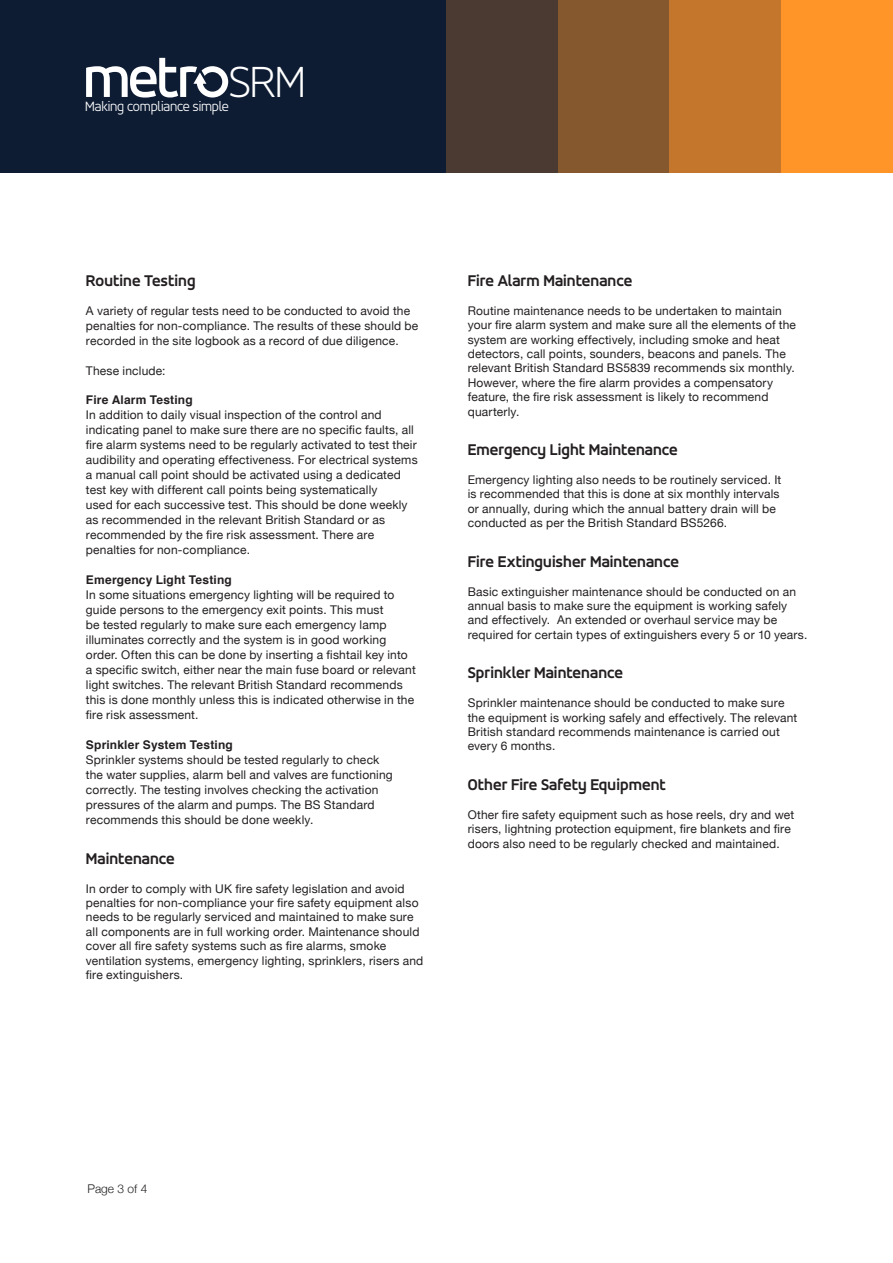
<style>
.page{position:relative;width:893px;height:1263px;background:#fff}
.page>*{position:absolute;margin:0;border:0;box-sizing:border-box;transform-origin:0 0}
.t1{font:500 60.15px "Accord Alternate";color:#fff}
.t2{font:200 46.35px "Accord Alternate";color:#fff}
.Sub_Heading{font:700 16.5px "Accord Alternate";letter-spacing:.005em;color:#231f20}
.Body{font:700 16.5px "Accord Alternate";letter-spacing:.005em;color:#231f20}
.t3{font:300 14.4px "Accord Alternate";letter-spacing:-.01em;color:#fff}
.Body-2{font:12px/14.4px "Helvetica Neue";letter-spacing:.015em;color:#231f20}
.Body-3{font:700 12px "Helvetica";letter-spacing:.015em;color:#231f20}
.t4{font:300 12px "Helvetica Neue";color:#231f20}
</style>
<div class="page">
<div style="left:0;top:0;width:893px;height:173px;background:#0d1c33"></div>
<svg style="left:193px;top:66px;width:35px;height:32px"></svg>
<div style="left:446px;top:0;width:112px;height:173px;background:#4a3a31"></div>
<div style="left:558px;top:0;width:111px;height:173px;background:#86582e"></div>
<div style="left:669px;top:0;width:112px;height:173px;background:#c3762c"></div>
<div style="left:781px;top:0;width:111px;height:173px;background:#ff9429"></div>
<p class="t1" style="left:83px;top:42px;width:116px">metr</p>
<p class="t3" style="left:85px;top:98px;width:145px">Making compliance simple</p>
<p class="t2" style="left:229px;top:55px;width:79px">SRM</p>
<p class="Body" style="left:86px;top:271px;width:111px">Routine Testing</p>
<p class="Body-2" style="left:86px;top:303px;width:334px;line-height:15px">A variety of regular tests need to be conducted to avoid the penalties for non-compliance. The results of these should be recorded in the site logbook as a record of due diligence.</p>
<p class="Body-2" style="left:86px;top:363px;width:81px">These include:</p>
<p class="Body-3" style="left:86px;top:390px;width:108px">Fire Alarm Testing</p>
<p class="Body-2" style="left:86px;top:407px;width:333px;line-height:15px">In addition to daily visual inspection of the control and indicating panel to make sure there are no specific faults, all fire alarm systems need to be regularly activated to test their audibility and operating effectiveness. For electrical systems a manual call point should be activated using a dedicated test key with different call points being systematically<br>used for each successive test. This should be done weekly as recommended in the relevant British Standard or as recommended by the fire risk assessment. There are penalties for non-compliance.</p>
<p class="Body-3" style="left:86px;top:570px;width:148px">Emergency Light Testing</p>
<p class="Body-2" style="left:86px;top:587px;width:331px;line-height:15px">In some situations emergency lighting will be required to guide persons to the emergency exit points. This must<br>be tested regularly to make sure each emergency lamp illuminates correctly and the system is in good working order. Often this can be done by inserting a fishtail key into a specific switch, either near the main fuse board or relevant light switches. The relevant British Standard recommends this is done monthly unless this is indicated otherwise in the fire risk assessment.</p>
<p class="Body-3" style="left:86px;top:735px;width:148px">Sprinkler System Testing</p>
<p class="Body-2" style="left:86px;top:752px;width:308px;line-height:15px">Sprinkler systems should be tested regularly to check the water supplies, alarm bell and valves are functioning correctly. The testing involves checking the activation pressures of the alarm and pumps. The BS Standard recommends this should be done weekly.</p>
<p class="Sub_Heading" style="left:86px;top:849px;width:90px">Maintenance</p>
<p class="Body-2" style="left:86px;top:881px;width:339px">In order to comply with UK fire safety legislation and avoid penalties for non-compliance your fire safety equipment also needs to be regularly serviced and maintained to make sure all components are in full working order. Maintenance should cover all fire safety systems such as fire alarms, smoke ventilation systems, emergency lighting, sprinklers, risers and fire extinguishers.</p>
<p class="Sub_Heading" style="left:468px;top:271px;width:166px">Fire Alarm Maintenance</p>
<p class="Body-2" style="left:468px;top:303px;width:330px">Routine maintenance needs to be undertaken to maintain your fire alarm system and make sure all the elements of the system are working effectively, including smoke and heat detectors, call points, sounders, beacons and panels. The relevant British Standard BS5839 recommends six monthly.<br>However, where the fire alarm provides a compensatory feature, the fire risk assessment is likely to recommend quarterly.</p>
<p class="Sub_Heading" style="left:468px;top:440px;width:211px">Emergency Light Maintenance</p>
<p class="Body-2" style="left:468px;top:472px;width:315px">Emergency lighting also needs to be routinely serviced. It is recommended that this is done at six monthly intervals or annually, during which the annual battery drain will be conducted as per the British Standard BS5266.</p>
<p class="Sub_Heading" style="left:468px;top:552px;width:213px">Fire Extinguisher Maintenance</p>
<p class="Body-2" style="left:468px;top:584px;width:341px">Basic extinguisher maintenance should be conducted on an annual basis to make sure the equipment is working safely and effectively. An extended or overhaul service may be required for certain types of extinguishers every 5 or 10 years.</p>
<p class="Sub_Heading" style="left:468px;top:663px;width:157px">Sprinkler Maintenance</p>
<p class="Body-2" style="left:468px;top:695px;width:331px">Sprinkler maintenance should be conducted to make sure the equipment is working safely and effectively. The relevant British standard recommends maintenance is carried out every 6 months.</p>
<p class="Sub_Heading" style="left:468px;top:775px;width:200px">Other Fire Safety Equipment</p>
<p class="Body-2" style="left:468px;top:807px;width:328px">Other fire safety equipment such as hose reels, dry and wet risers, lightning protection equipment, fire blankets and fire doors also need to be regularly checked and maintained.</p>
<p class="t4" style="left:88px;top:1181px;width:61px">Page 3 of 4</p>
</div>
